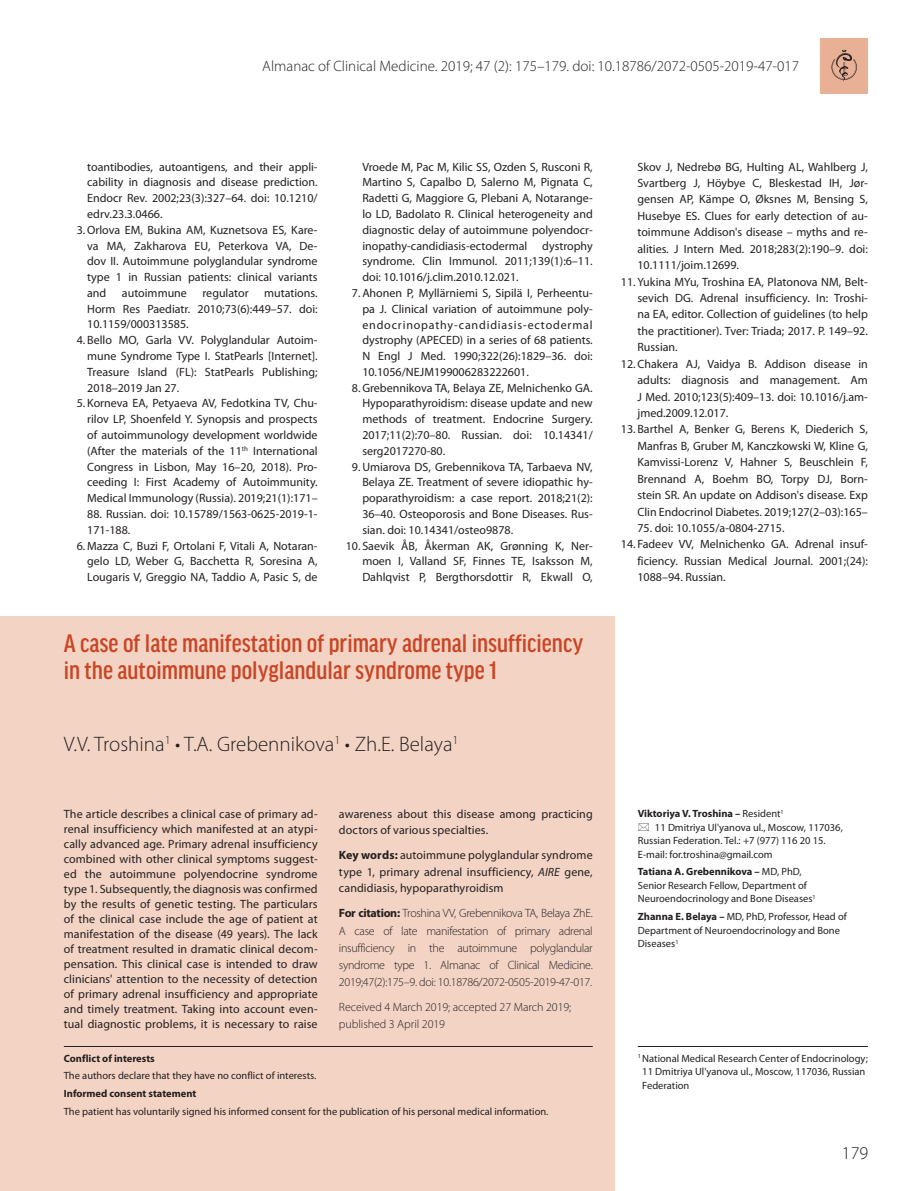
<style>
.page{position:relative;width:919px;height:1191px;background:#fff}
.page>*{position:absolute;margin:0;border:0;box-sizing:border-box;transform-origin:0 0}
.t1{font:500 condensed 27px/27px "Good Headline Pro";color:#c94525}
.t2{font:300 21px "Myriad Pro";color:#231f20}
.t3{font:300 18px "Myriad Pro";color:#231f20}
.t4{font:300 15px "Myriad Pro";color:#231f20}
.t5{font:12px/16.4px "Myriad Pro";color:#231f20;text-align:justify}
.t6{font:300 12px/17.1px "Myriad Pro";letter-spacing:-.015em;color:#231f20;text-align:justify}
.t7{font:12px "Myriad Pro";letter-spacing:.07em;color:#231f20}
.t8{font:10.5px/13.5px "Myriad Pro";color:#231f20}
.t9{font:700 10.5px "Myriad Pro";color:#231f20}
.s1{font-weight:700}
.s2{font-style:italic}
.s3{font-weight:400}
</style>
<div class="page">
<div style="left:0;top:616px;width:614px;height:575px;background:#f3d4c4"></div>
<hr style="left:637px;top:1046px;width:230px;height:1px;background:#231f20">
<hr style="left:64px;top:1046px;width:528px;height:1px;background:#231f20">
<div style="left:820px;top:38px;width:47px;height:55px;background:#e8b095"></div>
<svg style="left:831px;top:50px;width:25px;height:32px"></svg>
<p class="t4" style="left:262px;top:57px;width:538px">Almanac of Clinical Medicine. 2019; 47 (2): 175–179. doi: 10.18786/2072-0505-2019-47-017</p>
<p class="t5" style="left:87px;top:158px;width:232px">toantibodies, autoantigens, and their appli-</p>
<p class="t5" style="left:87px;top:174px;width:232px">cability in diagnosis and disease prediction.</p>
<p class="t5" style="left:87px;top:190px;width:232px">Endocr Rev. 2002;23(3):327–64. doi: 10.1210/</p>
<p class="t5" style="left:87px;top:206px;width:77px">edrv.23.3.0466.</p>
<p class="t5" style="left:77px;top:221px;width:242px">3.Orlova EM, Bukina AM, Kuznetsova ES, Kare-</p>
<p class="t5" style="left:87px;top:237px;width:232px">va MA, Zakharova EU, Peterkova VA, De-</p>
<p class="t5" style="left:87px;top:253px;width:232px">dov II. Autoimmune polyglandular syndrome</p>
<p class="t5" style="left:87px;top:269px;width:232px">type 1 in Russian patients: clinical variants</p>
<p class="t5" style="left:87px;top:284px;width:21px">and</p>
<p class="t5" style="left:122px;top:284px;width:66px">autoimmune</p>
<p class="t5" style="left:202px;top:284px;width:48px">regulator</p>
<p class="t5" style="left:87px;top:285px;width:232px;line-height:15.8px;text-indent:177px">mutations.<br>Horm Res Paediatr. 2010;73(6):449–57. doi:<br>10.1159/000313585.</p>
<p class="t5" style="left:87px;top:332px;width:232px;line-height:15.8px;text-indent:-10px">4. Bello MO, Garla VV. Polyglandular Autoim&shy;mune Syndrome Type I. StatPearls [Internet].<br>Treasure Island (FL): StatPearls Publishing; 2018–2019 Jan 27.</p>
<p class="t5" style="left:87px;top:395px;width:232px;line-height:15.8px;text-indent:-10px">5. Korneva EA, Petyaeva AV, Fedotkina TV, Chu&shy;rilov LP, Shoenfeld Y. Synopsis and prospects of autoimmunology development worldwide (After the materials of the 11<sup>th</sup> International Congress in Lisbon, May 16–20, 2018). Pro&shy;ceeding I: First Academy of Autoimmunity.<br>Medical Immunology (Russia). 2019;21(1):171–</p>
<p class="t5" style="left:87px;top:506px;width:232px;line-height:15.8px">88. Russian. doi: 10.15789/1563-0625-2019-1-<br>171-188.</p>
<p class="t5" style="left:87px;top:537px;width:232px;line-height:15.8px;text-indent:-10px">6. Mazza C, Buzi F, Ortolani F, Vitali A, Notaran&shy;gelo LD, Weber G, Bacchetta R, Soresina A, Lougaris V, Greggio NA, Taddio A, Pasic S, de</p>
<p class="t5" style="left:362px;top:158px;width:232px">Vroede M, Pac M, Kilic SS, Ozden S, Rusconi R,</p>
<p class="t5" style="left:362px;top:174px;width:232px">Martino S, Capalbo D, Salerno M, Pignata C,</p>
<p class="t5" style="left:362px;top:190px;width:232px">Radetti G, Maggiore G, Plebani A, Notarange-</p>
<p class="t5" style="left:362px;top:206px;width:232px">lo LD, Badolato R. Clinical heterogeneity and</p>
<p class="t5" style="left:362px;top:221px;width:232px">diagnostic delay of autoimmune polyendocr-</p>
<p class="t5" style="left:362px;top:237px;width:232px">inopathy-candidiasis-ectodermal dystrophy</p>
<p class="t5" style="left:362px;top:253px;width:232px">syndrome. Clin Immunol. 2011;139(1):6–11.</p>
<p class="t5" style="left:362px;top:269px;width:158px">doi: 10.1016/j.clim.2010.12.021.</p>
<p class="t5" style="left:352px;top:284px;width:242px">7.Ahonen P, Myllärniemi S, Sipilä I, Perheentu-</p>
<p class="t5" style="left:362px;top:300px;width:232px">pa J. Clinical variation of autoimmune poly-</p>
<p class="t7" style="left:362px;top:317px;width:232px">endocrinopathy-candidiasis-ectodermal</p>
<p class="t5" style="left:362px;top:332px;width:232px">dystrophy (APECED) in a series of 68 patients.</p>
<p class="t5" style="left:362px;top:348px;width:232px">N Engl J Med. 1990;322(26):1829–36. doi:</p>
<p class="t5" style="left:362px;top:363px;width:168px">10.1056/NEJM199006283222601.</p>
<p class="t5" style="left:352px;top:379px;width:242px">8.Grebennikova TA, Belaya ZE, Melnichenko GA.</p>
<p class="t5" style="left:362px;top:395px;width:232px">Hypoparathyroidism: disease update and new</p>
<p class="t5" style="left:362px;top:411px;width:232px">methods of treatment. Endocrine Surgery.</p>
<p class="t5" style="left:362px;top:426px;width:232px">2017;11(2):70–80. Russian. doi: 10.14341/</p>
<p class="t5" style="left:362px;top:442px;width:84px">serg2017270-80.</p>
<p class="t5" style="left:352px;top:458px;width:242px">9.Umiarova DS, Grebennikova TA, Tarbaeva NV,</p>
<p class="t5" style="left:362px;top:474px;width:232px">Belaya ZE. Treatment of severe idiopathic hy-</p>
<p class="t5" style="left:362px;top:490px;width:232px">poparathyroidism: a case report. 2018;21(2):</p>
<p class="t5" style="left:362px;top:505px;width:232px">36–40. Osteoporosis and Bone Diseases. Rus-</p>
<p class="t5" style="left:362px;top:521px;width:152px">sian. doi: 10.14341/osteo9878.</p>
<p class="t5" style="left:362px;top:537px;width:232px;line-height:15.8px;text-indent:-17px">10. Saevik ÅB, Åkerman AK, Grønning K, Ner&shy;moen I, Valland SF, Finnes TE, Isaksson M, Dahlqvist P, Bergthorsdottir R, Ekwall O,</p>
<h1 class="t1" style="left:64px;top:629px;width:521px">A case of late manifestation of primary adrenal insufficiency in the autoimmune polyglandular syndrome type 1</h1>
<h2 class="t2" style="left:64px;top:731px;width:396px">V.V. Troshina<sup>1</sup> • T.A. Grebennikova<sup>1</sup> • Zh.E. Belaya<sup>1</sup></h2>
<p class="t5" style="left:64px;top:806px;width:255px;line-height:15px">The article describes a clinical case of primary ad&shy;renal insufficiency which manifested at an atypi&shy;cally advanced age. Primary adrenal insufficiency combined with other clinical symptoms suggest&shy;ed the autoimmune polyendocrine syndrome type 1. Subsequently, the diagnosis was confirmed by the results of genetic testing. The particulars of the clinical case include the age of patient at manifestation of the disease (49 years). The lack of treatment resulted in dramatic clinical decom&shy;pensation. This clinical case is intended to draw clinicians' attention to the necessity of detection of primary adrenal insufficiency and appropriate and timely treatment. Taking into account even&shy;tual diagnostic problems, it is necessary to raise</p>
<p class="t5" style="left:339px;top:805px;width:255px">awareness about this disease among practicing doctors of various specialties.</p>
<p class="t5" style="left:339px;top:847px;width:255px"><span class="s1">Key words:</span> аutoimmune polyglandular syndrome type 1, primary adrenal insufficiency, <span class="s2">AIRE</span> gene, candidiasis, hypoparathyroidism</p>
<p class="t6" style="left:339px;top:904px;width:255px"><span class="s1">For citation:</span> Troshina VV, Grebennikova TA, Belaya ZhE.<br>A case of late manifestation of primary adrenal insufficiency in the autoimmune polyglandular syndrome type 1. Almanac of Clinical Medicine.<br>2019;47(2):175–9. doi: 10.18786/2072-0505-2019-47-017.</p>
<p class="t6" style="left:339px;top:998px;width:234px">Received 4 March 2019; accepted 27 March 2019; published 3 April 2019</p>
<p class="t9" style="left:64px;top:1051px;width:92px">Conflict of interests</p>
<p class="t8" style="left:64px;top:1068px;width:254px">The authors declare that they have no conflict of interests.</p>
<p class="t9" style="left:64px;top:1086px;width:134px">Informed consent statement</p>
<p class="t8" style="left:64px;top:1104px;width:486px">The patient has voluntarily signed his informed consent for the publication of his personal medical information.</p>
<p class="t5" style="left:637px;top:158px;width:232px">Skov J, Nedrebø BG, Hulting AL, Wahlberg J, Svartberg J, Höybye C, Bleskestad IH, Jør&shy;gensen AP, Kämpe O, Øksnes M, Bensing S, Husebye ES. Clues for early detection of au&shy;toimmune Addison's disease – myths and re&shy;alities. J Intern Med. 2018;283(2):190–9. doi:<br>10.1111/joim.12699.</p>
<p class="t5" style="left:637px;top:273px;width:232px;text-indent:-17px">11. Yukina MYu, Troshina EA, Platonova NM, Belt&shy;sevich DG. Adrenal insufficiency. In: Troshi&shy;na EA, editor. Collection of guidelines (to help the practitioner). Tver: Triada; 2017. P. 149–92.<br>Russian.</p>
<p class="t5" style="left:637px;top:355px;width:232px;text-indent:-17px">12. Chakera AJ, Vaidya B. Addison disease in adults: diagnosis and management. Am J Med. 2010;123(5):409–13. doi: 10.1016/j.am&shy;jmed.2009.12.017.</p>
<p class="t5" style="left:637px;top:421px;width:232px;text-indent:-17px">13. Barthel A, Benker G, Berens K, Diederich S, Manfras B, Gruber M, Kanczkowski W, Kline G, Kamvissi-Lorenz V, Hahner S, Beuschlein F, Brennand A, Boehm BO, Torpy DJ, Born&shy;stein SR. An update on Addison's disease. Exp Clin Endocrinol Diabetes. 2019;127(2–03):165–</p>
<p class="t5" style="left:637px;top:519px;width:148px">75. doi: 10.1055/a-0804-2715.</p>
<p class="t5" style="left:637px;top:536px;width:232px;text-indent:-17px">14. Fadeev VV, Melnichenko GA. Adrenal insuf&shy;ficiency. Russian Medical Journal. 2001;(24):<br>1088–94. Russian.</p>
<p class="t9" style="left:637px;top:806px;width:147px">Viktoriya V. Troshina – <span class="s3">Resident</span><sup>1</sup></p>
<p class="t8" style="left:655px;top:820px;width:189px">11 Dmitriya Ul'yanova ul., Moscow, 117036,</p>
<p class="t8" style="left:637px;top:833px;width:189px">Russian Federation. Tel.: +7 (977) 116 20 15.</p>
<p class="t8" style="left:637px;top:847px;width:136px">E-mail: for.troshina@gmail.com</p>
<p class="t8" style="left:637px;top:865px;width:179px"><span class="s1">Tatiana A. Grebennikova –</span> MD, PhD,<br>Senior Research Fellow, Department of<br>Neuroendocrinology and Bone Diseases<sup>1</sup></p>
<p class="t8" style="left:637px;top:909px;width:210px"><span class="s1">Zhanna E. Belaya –</span> MD, PhD, Professor, Head of<br>Department of Neuroendocrinology and Bone<br>Diseases<sup>1</sup></p>
<p class="t8" style="left:642px;top:1051px;width:227px;text-indent:-4px"><sup>1</sup> National Medical Research Center of Endocrinology;<br>11 Dmitriya Ul'yanova ul., Moscow, 117036, Russian<br>Federation</p>
<h3 class="t3" style="left:841px;top:1142px;width:28px">179</h3>
</div>
